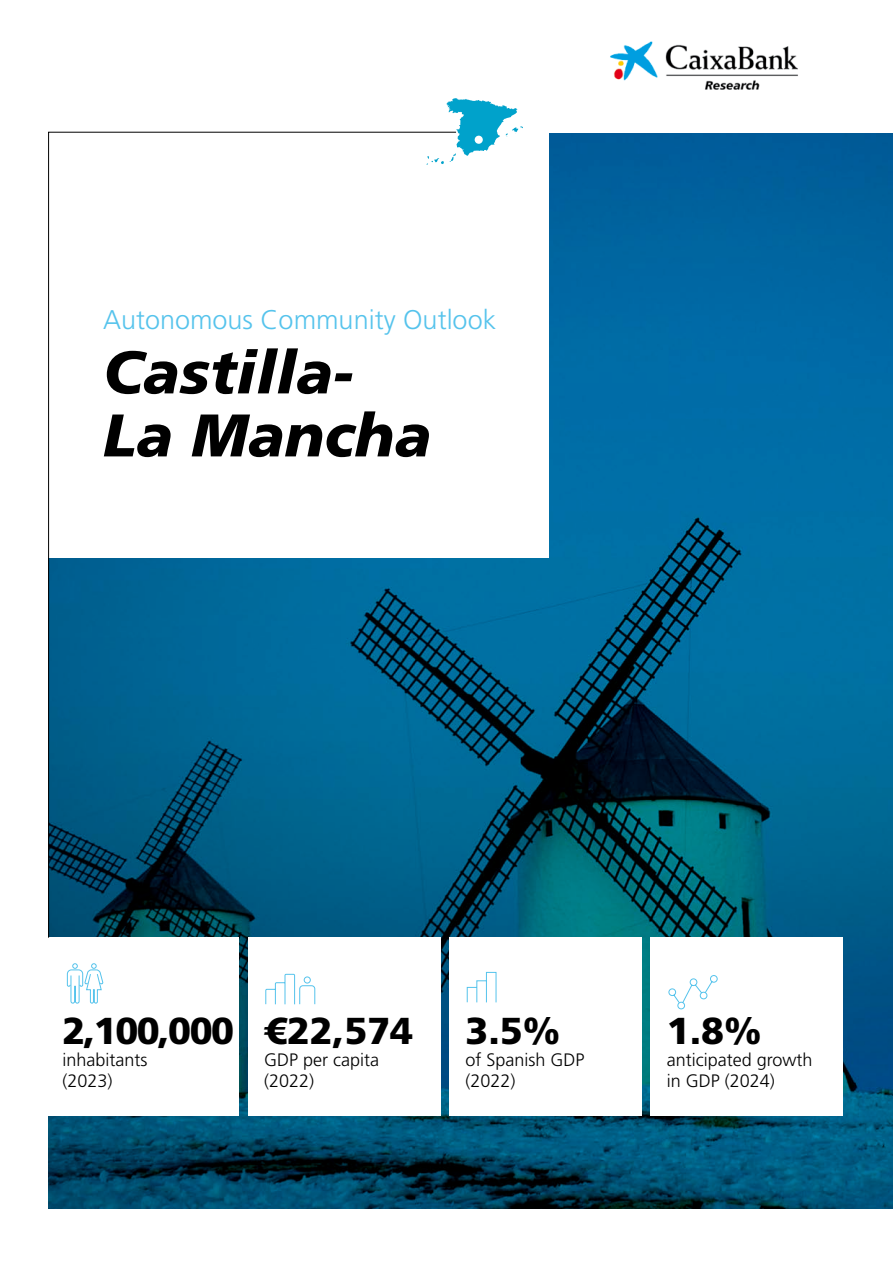
<style>
.page{position:relative;width:893px;height:1263px;background:#fff}
.page>*{position:absolute;margin:0;border:0;box-sizing:border-box;transform-origin:0 0}
.t1{font:italic 900 60px/63px "Frutiger LT Std";color:#000}
.t2{font:900 37.5px "Frutiger LT Std";letter-spacing:-.04em;color:#000}
.t3{font:300 27px "Frutiger LT Std";color:#55c3ec}
.t4{font:300 18px/21.6px "Frutiger LT Std";color:#000}
</style>
<div class="page">
<img style="left:49px;top:133px;width:844px;height:1076px">
<div style="left:0;top:0;width:549px;height:558px;background:#fff"></div>
<img style="left:610px;top:41px;width:188px;height:49px">
<div style="left:46px;top:937px;width:193px;height:179px;background:#fff"></div>
<div style="left:651px;top:937px;width:192px;height:179px;background:#fff"></div>
<div style="left:449px;top:937px;width:193px;height:179px;background:#fff"></div>
<svg style="left:466px;top:971px;width:31px;height:32px"></svg>
<div style="left:248px;top:937px;width:193px;height:179px;background:#fff"></div>
<svg style="left:265px;top:973px;width:51px;height:32px"></svg>
<svg style="left:668px;top:975px;width:50px;height:35px"></svg>
<svg style="left:66px;top:963px;width:38px;height:41px"></svg>
<svg style="left:426px;top:98px;width:97px;height:58px"></svg>
<svg style="left:48px;top:132px;width:408px;height:806px"></svg>
<h3 class="t3" style="left:103px;top:304px;width:395px">Autonomous Community Outlook</h3>
<h1 class="t1" style="left:103px;top:341px;width:330px">Castilla-<br>La Mancha</h1>
<h2 class="t2" style="left:63px;top:1008px;width:173px">2,100,000</h2>
<p class="t4" style="left:63px;top:1049px;width:87px">inhabitants (2023)</p>
<h2 class="t2" style="left:264px;top:1008px;width:151px">€22,574</h2>
<p class="t4" style="left:264px;top:1049px;width:117px">GDP per capita (2022)</p>
<h2 class="t2" style="left:465px;top:1008px;width:96px">3.5%</h2>
<p class="t4" style="left:465px;top:1049px;width:121px">of Spanish GDP (2022)</p>
<h2 class="t2" style="left:667px;top:1008px;width:96px">1.8%</h2>
<p class="t4" style="left:667px;top:1049px;width:147px">anticipated growth in GDP (2024)</p>
</div>
